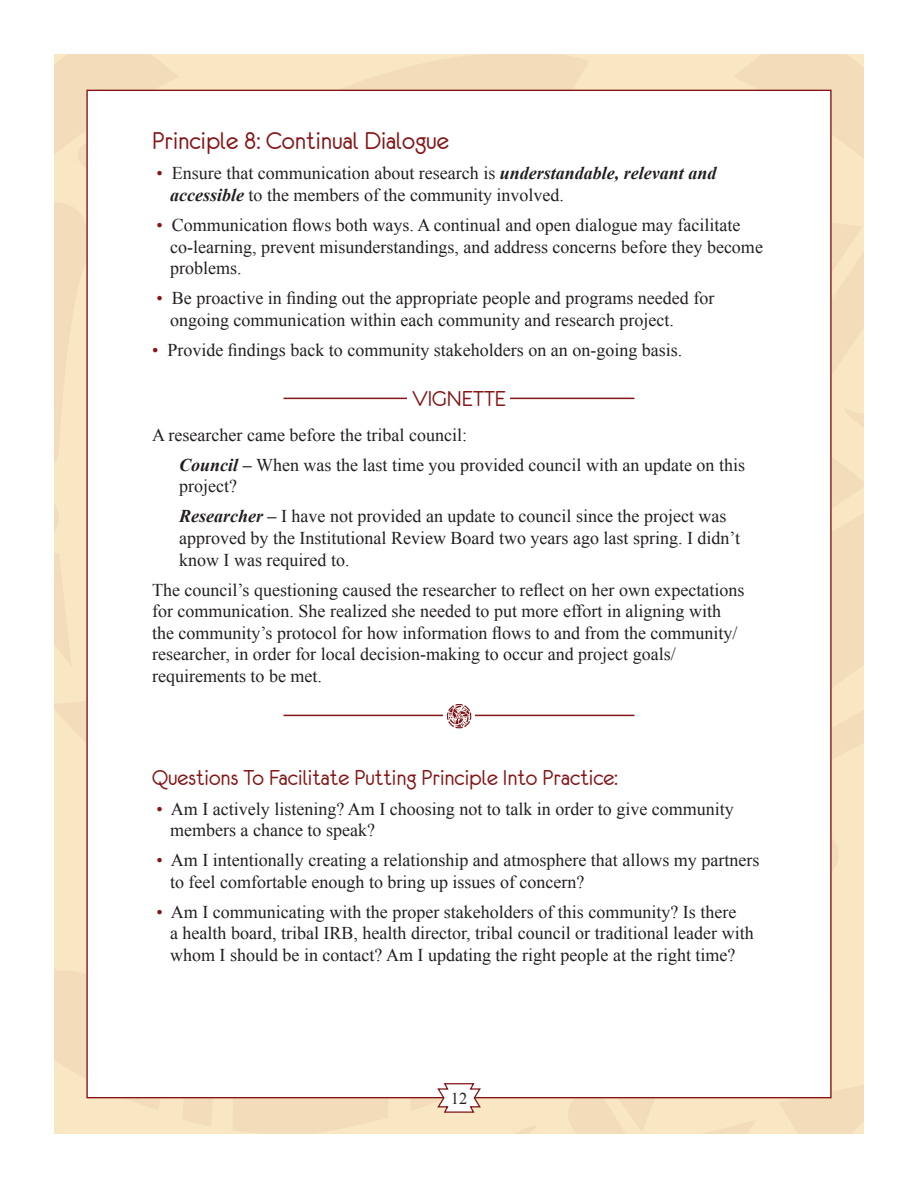
<style>
.page{position:relative;width:918px;height:1188px;background:#fff}
.page>*{position:absolute;margin:0;border:0;box-sizing:border-box;transform-origin:0 0}
.t1{font:27px "Eurofurenceregular";color:#851517}
.t2{font:24px "Eurofurenceregular";color:#851517}
.t3{font:18px/21.6px "Times New Roman";color:#231f20}
.t4{font:16.5px "Times New Roman";color:#231f20}
.s1{color:#851517}
.s2{font-weight:700;font-style:italic}
</style>
<div class="page">
<div style="left:54px;top:485px;width:32px;height:215px;background:#f9e6c2"></div>
<svg style="left:425px;top:54px;width:126px;height:36px;background:#f2dab8"></svg>
<div style="left:832px;top:554px;width:32px;height:91px;background:#f3dcba"></div>
<svg style="left:832px;top:645px;width:32px;height:146px;background:#f6e1be"></svg>
<div style="left:232px;top:1098px;width:99px;height:36px;background:#f3dcba"></div>
<svg style="left:54px;top:855px;width:170px;height:279px;background:#f6e2bf"></svg>
<svg style="left:54px;top:54px;width:371px;height:431px;background:#f5e0bd"></svg>
<svg style="left:54px;top:494px;width:5px;height:47px"></svg>
<svg style="left:54px;top:553px;width:18px;height:114px;background:#f5e0bd"></svg>
<svg style="left:54px;top:700px;width:32px;height:98px;background:#f7e3c0"></svg>
<svg style="left:551px;top:54px;width:313px;height:500px;background:#f5e0bd"></svg>
<div style="left:791px;top:831px;width:48px;height:47px;background:#f3dcba;border-radius:50%"></div>
<div style="left:86px;top:90px;width:746px;height:1008px;background:#fff;border:1px solid #851517"></div>
<svg style="left:331px;top:904px;width:533px;height:230px"></svg>
<hr style="left:284px;top:715px;width:350px;height:1px;background:#851517">
<div style="left:443px;top:700px;width:32px;height:32px;background:#fff;border-radius:50%"></div>
<svg style="left:350px;top:704px;width:121px;height:25px"></svg>
<hr style="left:284px;top:398px;width:350px;height:1px;background:#851517">
<div style="left:408px;top:387px;width:102px;height:19px;background:#fff"></div>
<p class="t1" style="left:152px;top:127px;width:299px">Principle 8: Continual Dialogue</p>
<p class="t3" style="left:157px;top:162px;width:561px"><span class="s1">•</span> Ensure that communication about research is <span class="s2">understandable, relevant and</span></p>
<p class="t3" style="left:170px;top:184px;width:395px"><span class="s2">accessible</span> to the members of the community involved.</p>
<p class="t3" style="left:157px;top:214px;width:585px"><span class="s1">•</span> Communication flows both ways. A continual and open dialogue may facilitate</p>
<p class="t3" style="left:170px;top:235px;width:594px">co-learning, prevent misunderstandings, and address concerns before they become</p>
<p class="t3" style="left:170px;top:257px;width:73px">problems.</p>
<p class="t3" style="left:157px;top:287px;width:559px"><span class="s1">•</span> Be proactive in finding out the appropriate people and programs needed for</p>
<p class="t3" style="left:170px;top:309px;width:505px">ongoing communication within each community and research project.</p>
<p class="t3" style="left:152px;top:339px;width:532px"><span class="s1">•</span> Provide findings back to community stakeholders on an on-going basis.</p>
<p class="t2" style="left:412px;top:386px;width:95px">VIGNETTE</p>
<p class="t3" style="left:152px;top:424px;width:316px">A researcher came before the tribal council:</p>
<p class="t3" style="left:179px;top:454px;width:567px"><span class="s2">Council –</span> When was the last time you provided council with an update on this</p>
<p class="t3" style="left:179px;top:475px;width:59px">project?</p>
<p class="t3" style="left:179px;top:505px;width:549px"><span class="s2">Researcher –</span> I have not provided an update to council since the project was</p>
<p class="t3" style="left:179px;top:527px;width:563px">approved by the Institutional Review Board two years ago last spring. I didn’t</p>
<p class="t3" style="left:179px;top:549px;width:172px">know I was required to.</p>
<p class="t3" style="left:152px;top:579px;width:594px">The council’s questioning caused the researcher to reflect on her own expectations for communication. She realized she needed to put more effort in aligning with the community’s protocol for how information flows to and from the community/ researcher, in order for local decision-making to occur and project goals/ requirements to be met.</p>
<p class="t2" style="left:152px;top:765px;width:467px">Questions To Facilitate Putting Principle Into Practice:</p>
<p class="t3" style="left:170px;top:798px;width:565px;text-indent:-14px"><span class="s1">•</span> Am I actively listening? Am I choosing not to talk in order to give community members a chance to speak?</p>
<p class="t3" style="left:157px;top:849px;width:604px"><span class="s1">•</span> Am I intentionally creating a relationship and atmosphere that allows my partners</p>
<p class="t3" style="left:170px;top:871px;width:416px">to feel comfortable enough to bring up issues of concern?</p>
<p class="t3" style="left:157px;top:901px;width:581px"><span class="s1">•</span> Am I communicating with the proper stakeholders of this community? Is there</p>
<p class="t3" style="left:170px;top:922px;width:585px">a health board, tribal IRB, health director, tribal council or traditional leader with</p>
<p class="t3" style="left:170px;top:944px;width:567px">whom I should be in contact? Am I updating the right people at the right time?</p>
<p class="t4" style="left:451px;top:1087px;width:18px">12</p>
</div>
